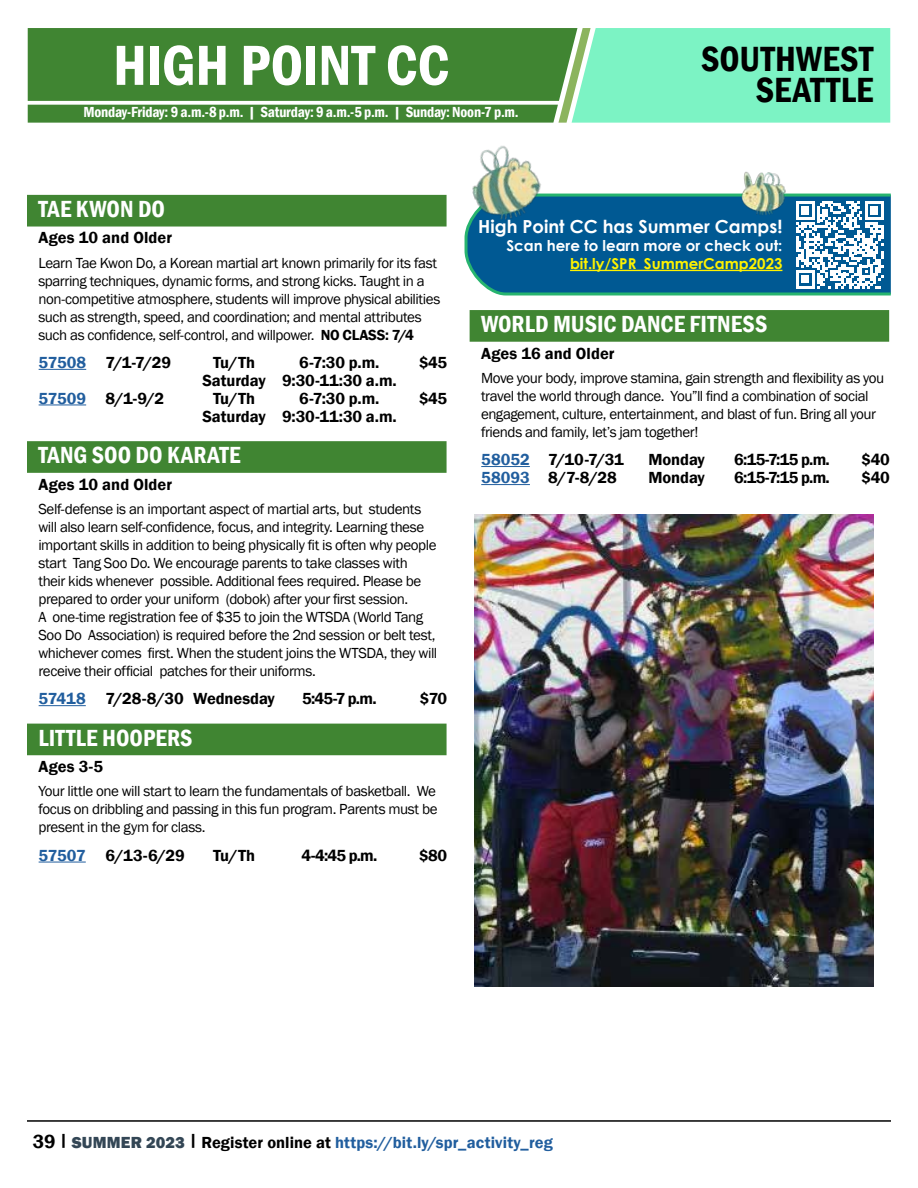
<style>
.page{position:relative;width:918px;height:1188px;background:#fff}
.page>*{position:absolute;margin:0;border:0;box-sizing:border-box;transform-origin:0 0}
.t1{font:58.5px "Franklin Gothic Demi Cond";letter-spacing:-.005em;color:#fff}
.t2{font:36px/31.5px "Franklin Gothic Demi Cond";letter-spacing:.01em;color:#000;text-align:right}
.t3{font:24px "Franklin Gothic Demi Cond";color:#fff}
.t4{font:700 18px "Century Gothic";color:#fff}
.t5{font:16.5px/18.3px "Franklin Gothic Demi";letter-spacing:-.005em;color:#000;text-align:center}
.t6{font:16.5px "Franklin Gothic Demi";letter-spacing:.005em;color:#215e9e}
.t7{font:15px/18px "Franklin Gothic";letter-spacing:-.03em;color:#000}
.t8{font:15px "Franklin Gothic Demi Cond";letter-spacing:-.015em;color:#fff}
.t9{font:700 15px/18px "Century Gothic";color:#fff;text-align:right}
.s1{font-family:"Franklin Gothic Demi"}
.s2{color:#fff200}
.s3{font-size:19.5px;color:#000}
.s4{font-family:"Franklin Gothic";font-weight:800;color:#334655}
.s5{color:#000}
</style>
<div class="page">
<hr style="left:27px;top:1120px;width:864px;height:2px;background:#000">
<div style="left:28px;top:28px;width:530px;height:95px;background:#408532"></div>
<div style="left:27px;top:724px;width:420px;height:31px;background:#408532"></div>
<div style="left:27px;top:441px;width:420px;height:32px;background:#408532"></div>
<svg style="left:464px;top:193px;width:427px;height:103px;fill:#005993"></svg>
<hr style="left:39px;top:862px;width:47px;height:1px;background:#215e9e">
<hr style="left:570px;top:270px;width:212px;height:1px;background:#fff200">
<img style="left:732px;top:171px;width:58px;height:46px">
<svg style="left:796px;top:201px;width:87px;height:88px"></svg>
<hr style="left:39px;top:369px;width:47px;height:1px;background:#215e9e">
<hr style="left:39px;top:405px;width:47px;height:1px;background:#215e9e">
<div style="left:27px;top:195px;width:418px;height:32px;background:#408532"></div>
<svg style="left:558px;top:28px;width:332px;height:95px"></svg>
<hr style="left:39px;top:705px;width:47px;height:1px;background:#215e9e">
<hr style="left:481px;top:466px;width:49px;height:1px;background:#215e9e">
<hr style="left:481px;top:484px;width:49px;height:1px;background:#215e9e">
<div style="left:470px;top:310px;width:419px;height:32px;background:#408532"></div>
<img style="left:445px;top:146px;width:114px;height:108px">
<img style="left:475px;top:514px;width:398px;height:473px">
<h3 class="t1" style="left:113px;top:26px;width:338px">HIGH POINT CC</h3>
<p class="t8" style="left:83px;top:102px;width:437px">Monday-Friday: 9 a.m.-8 p.m. | Saturday: 9 a.m.-5 p.m. | Sunday: Noon-7 p.m.</p>
<h2 class="t2" style="left:701px;top:42px;width:174px">SOUTHWEST<br>SEATTLE</h2>
<h4 class="t3" style="left:38px;top:193px;width:128px">TAE KWON DO</h4>
<p class="t5" style="left:38px;top:229px;width:135px">Ages 10 and Older</p>
<p class="t7" style="left:38px;top:254px;width:403px">Learn Tae Kwon Do, a Korean martial art known primarily for its fast sparring techniques, dynamic forms, and strong kicks. Taught in a non-competitive atmosphere, students will improve physical abilities such as strength, speed, and coordination; and mental attributes such as confidence, self-control, and willpower. <span class="s1">NO CLASS: 7/4</span></p>
<p class="t6" style="left:39px;top:352px;width:49px">57508</p>
<p class="t5" style="left:106px;top:354px;width:67px">7/1-7/29</p>
<p class="t5" style="left:202px;top:354px;width:65px">Tu/Th<br>Saturday</p>
<p class="t5" style="left:282px;top:354px;width:116px">6-7:30 p.m.<br>9:30-11:30 a.m.</p>
<p class="t5" style="left:419px;top:354px;width:30px">$45</p>
<p class="t6" style="left:39px;top:388px;width:49px">57509</p>
<p class="t5" style="left:106px;top:389px;width:60px">8/1-9/2</p>
<p class="t5" style="left:202px;top:389px;width:65px">Tu/Th<br>Saturday</p>
<p class="t5" style="left:282px;top:389px;width:116px">6-7:30 p.m.<br>9:30-11:30 a.m.</p>
<p class="t5" style="left:419px;top:389px;width:30px">$45</p>
<h4 class="t3" style="left:38px;top:439px;width:204px">TANG SOO DO KARATE</h4>
<p class="t5" style="left:38px;top:475px;width:135px">Ages 10 and Older</p>
<p class="t7" style="left:38px;top:500px;width:400px">Self-defense is an important aspect of martial arts, but students will also learn self-confidence, focus, and integrity. Learning these important skills in addition to being physically fit is often why people start Tang Soo Do. We encourage parents to take classes with their kids whenever possible. Additional fees required. Please be prepared to order your uniform (dobok) after your first session.<br>A one-time registration fee of $35 to join the WTSDA (World Tang Soo Do Association) is required before the 2nd session or belt test, whichever comes first. When the student joins the WTSDA, they will receive their official patches for their uniforms.</p>
<p class="t6" style="left:39px;top:689px;width:49px">57418</p>
<p class="t5" style="left:106px;top:690px;width:80px">7/28-8/30</p>
<p class="t5" style="left:193px;top:690px;width:83px">Wednesday</p>
<p class="t5" style="left:302px;top:690px;width:76px">5:45-7 p.m.</p>
<p class="t5" style="left:420px;top:690px;width:29px">$70</p>
<h4 class="t3" style="left:38px;top:722px;width:155px">LITTLE HOOPERS</h4>
<p class="t5" style="left:38px;top:758px;width:66px">Ages 3-5</p>
<p class="t7" style="left:38px;top:783px;width:401px;text-align:justify">Your little one will start to learn the fundamentals of basketball. We focus on dribbling and passing in this fun program. Parents must be present in the gym for class.</p>
<p class="t6" style="left:39px;top:845px;width:49px">57507</p>
<p class="t5" style="left:106px;top:846px;width:81px">6/13-6/29</p>
<p class="t5" style="left:213px;top:846px;width:43px">Tu/Th</p>
<p class="t5" style="left:301px;top:846px;width:78px">4-4:45 p.m.</p>
<p class="t5" style="left:419px;top:846px;width:30px">$80</p>
<h4 class="t4" style="left:478px;top:213px;width:306px">High Point CC has Summer Camps!</h4>
<p class="t9" style="left:506px;top:236px;width:278px">Scan here to learn more or check out: <span class="s2">bit.ly/SPR_SummerCamp2023</span></p>
<h4 class="t3" style="left:481px;top:308px;width:288px">WORLD MUSIC DANCE FITNESS</h4>
<p class="t5" style="left:481px;top:344px;width:135px">Ages 16 and Older</p>
<p class="t7" style="left:481px;top:369px;width:405px">Move your body, improve stamina, gain strength and flexibility as you travel the world through dance. You”ll find a combination of social engagement, culture, entertainment, and blast of fun. Bring all your friends and family, let’s jam together!</p>
<p class="t6" style="left:481px;top:450px;width:50px">58052</p>
<p class="t5" style="left:548px;top:451px;width:77px">7/10-7/31</p>
<p class="t5" style="left:648px;top:451px;width:58px">Monday</p>
<p class="t5" style="left:734px;top:451px;width:97px">6:15-7:15 p.m.</p>
<p class="t5" style="left:862px;top:451px;width:30px">$40</p>
<p class="t6" style="left:481px;top:468px;width:50px">58093</p>
<p class="t5" style="left:548px;top:469px;width:70px">8/7-8/28</p>
<p class="t5" style="left:648px;top:469px;width:58px">Monday</p>
<p class="t5" style="left:734px;top:469px;width:97px">6:15-7:15 p.m.</p>
<p class="t5" style="left:862px;top:469px;width:30px">$40</p>
<p class="t6" style="left:33px;top:1132px;width:522px"><span class="s3">39</span> <sup>|</sup> <span class="s4">SUMMER 2023</span> <sup>|</sup> <span class="s5">Register online at</span> https://bit.ly/spr_activity_reg</p>
</div>
